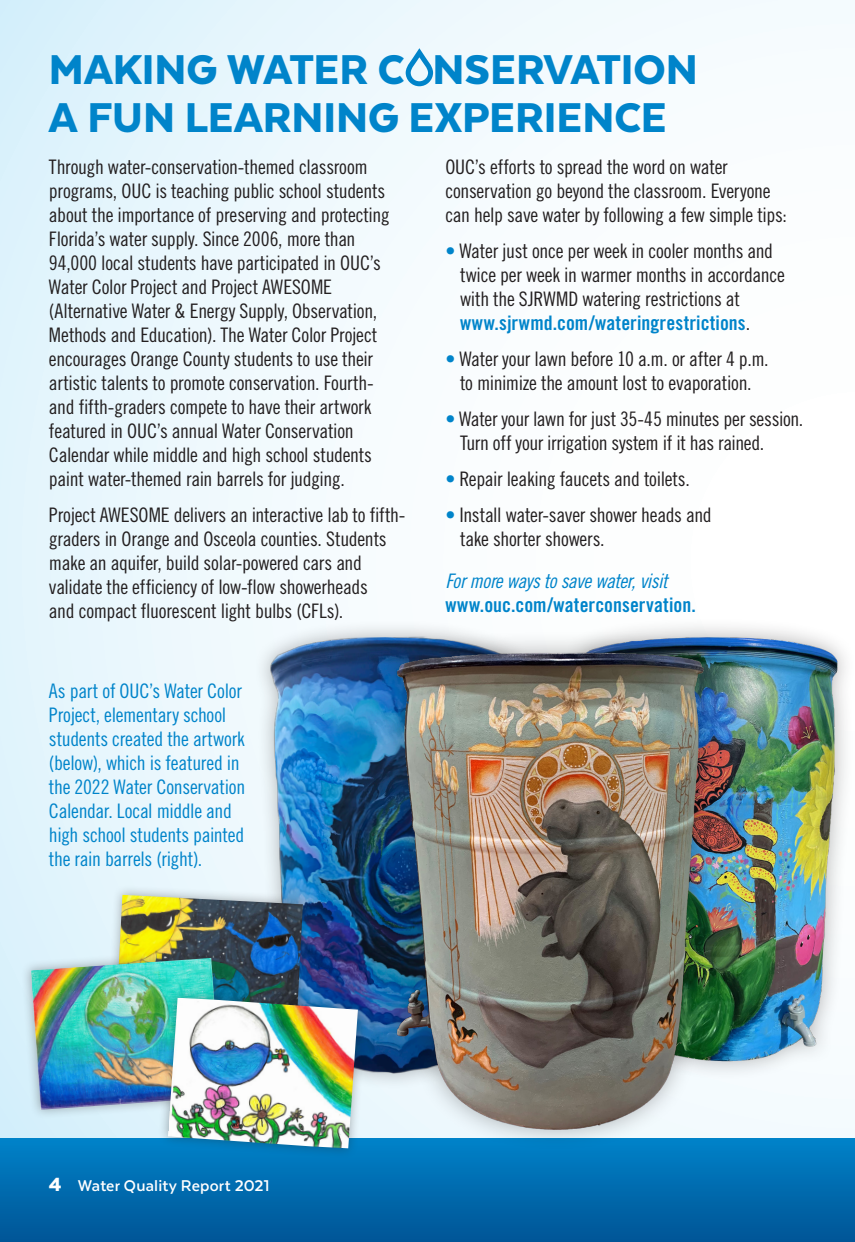
<style>
.page{position:relative;width:855px;height:1242px;background:#fff}
.page>*{position:absolute;margin:0;border:0;box-sizing:border-box;transform-origin:0 0}
.t1{font:900 48px/48px "Texta";color:#0084ca}
.Calibri_Boday_9_25{font:20px/24px "Trade Gothic LT Std Cn 18";letter-spacing:-.015em;color:#231f20}
.Calibri_Boday_9_25-2{font:20px/24px "Trade Gothic LT Std Cn 18";letter-spacing:-.015em;color:#0084ca}
.Helv_Subhead{font:20px/24px "Trade Gothic LT Std Bd Cn 20";letter-spacing:.005em;color:#0084ca}
.t2{font:700 18px "Texta";letter-spacing:.005em;color:#fff}
.s1{color:#0084ca}
.s2{font-family:"Trade Gothic LT Std Bd Cn 20";color:#0084ca}
.s3{font-family:"Trade Gothic LT Std Cn 18 Obl"}
.s4{font-weight:900;font-size:22px}
</style>
<div class="page">
<div style="left:0;top:1136px;width:854px;height:105px;background:linear-gradient(to bottom,#0083ca,#005596)"></div>
<div style="left:0;top:0;width:854px;height:1136px;background:linear-gradient(to right,#e4f5fc,#fff)"></div>
<div style="left:564px;top:617px;width:290px;height:463px;background:#fbfcfe"></div>
<img style="left:724px;top:630px;width:120px;height:441px">
<div style="left:253px;top:619px;width:284px;height:471px;background:#231f20;opacity:.35"></div>
<img style="left:269px;top:634px;width:106px;height:445px">
<div style="left:105px;top:884px;width:208px;height:169px;background:#231f20;opacity:.35"></div>
<img style="left:115px;top:894px;width:188px;height:93px">
<div style="left:21px;top:947px;width:210px;height:172px;background:#231f20;opacity:.35"></div>
<img style="left:31px;top:957px;width:190px;height:152px">
<div style="left:158px;top:987px;width:209px;height:170px;background:#231f20;opacity:.35"></div>
<img style="left:168px;top:997px;width:190px;height:150px">
<div style="left:375px;top:629px;width:349px;height:521px;background:#231f20;opacity:.35"></div>
<img style="left:392px;top:646px;width:314px;height:490px">
<div style="left:405px;top:50px;width:28px;height:36px;border:5px solid #0084ca;border-radius:11px"></div>
<p class="t1" style="left:49px;top:45px;width:650px">MAKING WATER C NSERVATION<br>A FUN LEARNING EXPERIENCE</p>
<p class="Calibri_Boday_9_25" style="left:49px;top:154px;width:342px">Through water-conservation-themed classroom programs, OUC is teaching public school students about the importance of preserving and protecting Florida’s water supply. Since 2006, more than 94,000 local students have participated in OUC’s Water Color Project and Project AWESOME (Alternative Water &amp; Energy Supply, Observation, Methods and Education). The Water Color Project encourages Orange County students to use their artistic talents to promote conservation. Fourth&shy;and fifth-graders compete to have their artwork featured in OUC’s annual Water Conservation Calendar while middle and high school students paint water-themed rain barrels for judging.</p>
<p class="Calibri_Boday_9_25" style="left:49px;top:502px;width:358px">Project AWESOME delivers an interactive lab to fifth&shy;graders in Orange and Osceola counties. Students make an aquifer, build solar-powered cars and validate the efficiency of low-flow showerheads<br>and compact fluorescent light bulbs (CFLs).</p>
<p class="Calibri_Boday_9_25-2" style="left:49px;top:678px;width:198px">As part of OUC’s Water Color<br>Project, elementary school students created the artwork (below), which is featured in the 2022 Water Conservation<br>Calendar. Local middle and high school students painted the rain barrels (right).</p>
<p class="Calibri_Boday_9_25" style="left:445px;top:154px;width:343px">OUC’s efforts to spread the word on water conservation go beyond the classroom. Everyone can help save water by following a few simple tips:</p>
<p class="Calibri_Boday_9_25" style="left:460px;top:238px;width:326px;text-indent:-15px"><span class="s1">•</span> Water just once per week in cooler months and twice per week in warmer months in accordance with the SJRWMD watering restrictions at <span class="s2">www.sjrwmd.com/wateringrestrictions</span>.</p>
<p class="Calibri_Boday_9_25" style="left:445px;top:346px;width:325px;text-align:center"><span class="s1">•</span> Water your lawn before 10 a.m. or after 4 p.m. to minimize the amount lost to evaporation.</p>
<p class="Calibri_Boday_9_25" style="left:460px;top:406px;width:345px;text-indent:-15px"><span class="s1">•</span> Water your lawn for just 35-45 minutes per session.<br>Turn off your irrigation system if it has rained.</p>
<p class="Calibri_Boday_9_25" style="left:445px;top:466px;width:246px"><span class="s1">•</span> Repair leaking faucets and toilets.</p>
<p class="Calibri_Boday_9_25" style="left:460px;top:502px;width:253px;text-indent:-15px"><span class="s1">•</span> Install water-saver shower heads and take shorter showers.</p>
<p class="Helv_Subhead" style="left:445px;top:568px;width:252px"><span class="s3">For more ways to save water, visit </span>www.ouc.com/waterconservation.</p>
<p class="t2" style="left:49px;top:1175px;width:222px"><span class="s4">4</span> Water Quality Report 2021</p>
</div>
